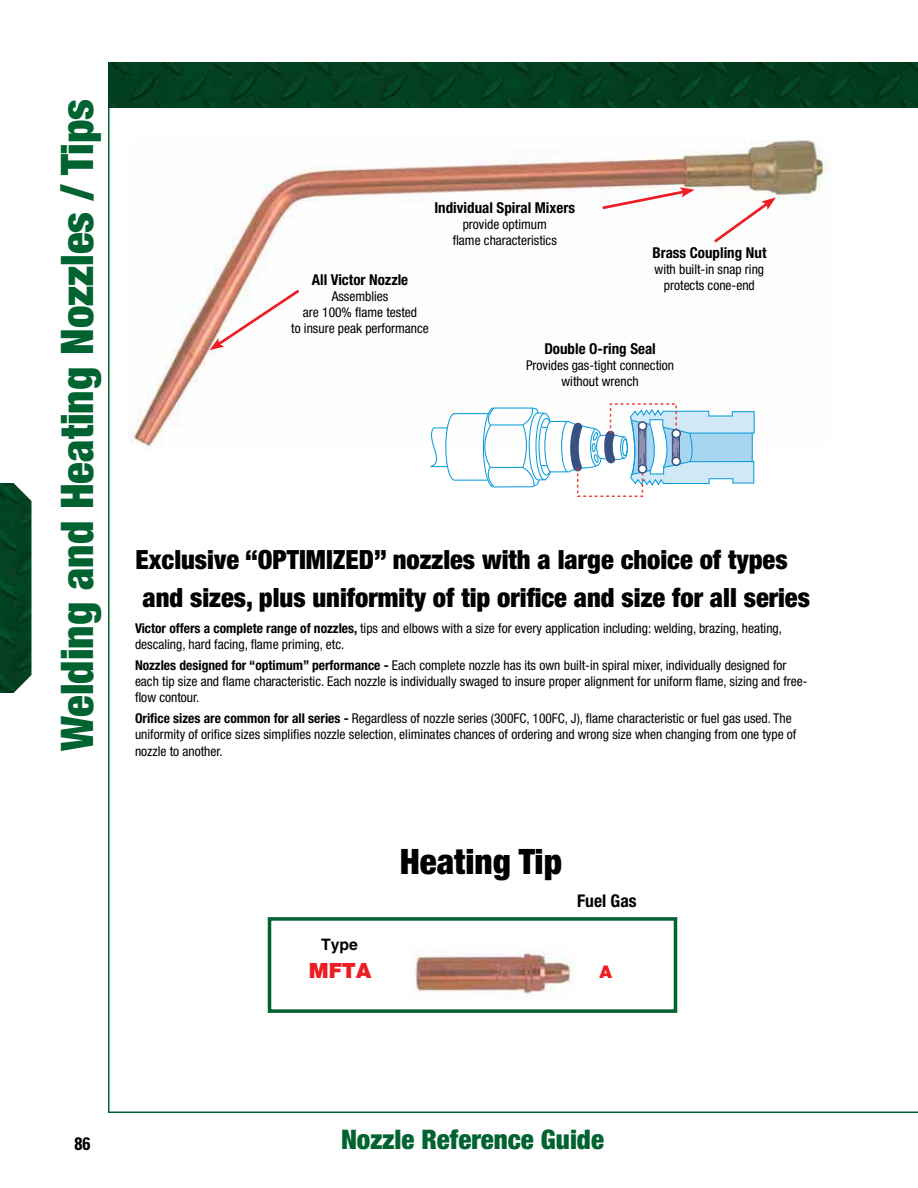
<style>
.page{position:relative;width:918px;height:1188px;background:#fff}
.page>*{position:absolute;margin:0;border:0;box-sizing:border-box;transform-origin:0 0}
.t1{font:900 condensed 45px "Helvetica Neue";color:#006330}
.t2{font:900 condensed 35.1px "Helvetica Neue";color:#000}
.t3{font:900 condensed 27px "Helvetica Neue";color:#006330}
.t4{font:900 condensed 26.55px/37.7px "Helvetica Neue";color:#000}
.t5{font:900 21px "Helvetica Neue";color:#ed1d24}
.t6{font:700 condensed 18px "Univers";color:#000}
.t7{font:700 condensed 17.55px "Helvetica Neue";color:#000}
.t8{font:900 17.55px "Helvetica Neue";color:#ed1d24}
.t9{font:700 15.75px "Helvetica";color:#000}
.t10{font:700 condensed 15px "Helvetica Neue";color:#000}
.t11{font:condensed 13.5px/16.2px "Helvetica Neue";color:#000;text-align:center}
.s1{font-weight:700}
</style>
<div class="page">
<hr style="left:108px;top:63px;width:2px;height:1050px;background:#006330">
<img style="left:108px;top:63px;width:810px;height:45px">
<hr style="left:108px;top:1112px;width:810px;height:1px;background:#006330">
<img style="left:0;top:483px;width:32px;height:210px">
<img style="left:126px;top:135px;width:706px;height:316px;border-radius:24px">
<svg style="left:209px;top:287px;width:93px;height:63px"></svg>
<svg style="left:600px;top:187px;width:95px;height:24px"></svg>
<svg style="left:711px;top:197px;width:65px;height:48px"></svg>
<div style="left:610px;top:403px;width:67px;height:32px;border:2px dashed #ef3e33"></div>
<svg style="left:430px;top:407px;width:325px;height:81px"></svg>
<div style="left:268px;top:917px;width:409px;height:96px;border:4px solid #006330"></div>
<img style="left:412px;top:950px;width:163px;height:45px">
<h1 class="t1" style="left:61px;top:751px;width:654px;rotate:-90deg">Welding and Heating Nozzles / Tips</h1>
<p class="t10" style="left:434px;top:202px;width:142px">Individual Spiral Mixers</p>
<p class="t11" style="left:453px;top:217px;width:106px">provide optimum flame characteristics</p>
<p class="t10" style="left:312px;top:274px;width:98px">All Victor Nozzle</p>
<p class="t11" style="left:291px;top:289px;width:139px">Assemblies<br>are 100% flame tested<br>to insure peak performance</p>
<p class="t10" style="left:652px;top:247px;width:116px">Brass Coupling Nut</p>
<p class="t11" style="left:655px;top:262px;width:111px">with built-in snap ring protects cone-end</p>
<p class="t10" style="left:544px;top:343px;width:113px">Double O-ring Seal</p>
<p class="t11" style="left:526px;top:358px;width:150px">Provides gas-tight connection without wrench</p>
<h3 class="t4" style="left:136px;top:543px;width:676px">Exclusive “OPTIMIZED” nozzles with a large choice of types and sizes, plus uniformity of tip orifice and size for all series</h3>
<p class="t11" style="left:135px;top:621px;width:649px;text-align:left"><span class="s1">Victor offers a complete range of nozzles,</span> tips and elbows with a size for every application including: welding, brazing, heating, descaling, hard facing, flame priming, etc.</p>
<p class="t11" style="left:135px;top:658px;width:674px;text-align:left"><span class="s1">Nozzles designed for “optimum” performance -</span> Each complete nozzle has its own built-in spiral mixer, individually designed for each tip size and flame characteristic. Each nozzle is individually swaged to insure proper alignment for uniform flame, sizing and free&shy;flow contour.</p>
<p class="t11" style="left:135px;top:711px;width:663px;text-align:left"><span class="s1">Orifice sizes are common for all series -</span> Regardless of nozzle series (300FC, 100FC, J), flame characteristic or fuel gas used. The uniformity of orifice sizes simplifies nozzle selection, eliminates chances of ordering and wrong size when changing from one type of nozzle to another.</p>
<p class="t9" style="left:321px;top:938px;width:38px">Type</p>
<h2 class="t2" style="left:400px;top:849px;width:164px">Heating Tip</h2>
<p class="t7" style="left:577px;top:895px;width:61px">Fuel Gas</p>
<h3 class="t5" style="left:309px;top:963px;width:64px">MFTA</h3>
<p class="t8" style="left:599px;top:966px;width:14px">A</p>
<h3 class="t6" style="left:74px;top:1137px;width:18px">86</h3>
<h3 class="t3" style="left:341px;top:1129px;width:264px">Nozzle Reference Guide</h3>
</div>
